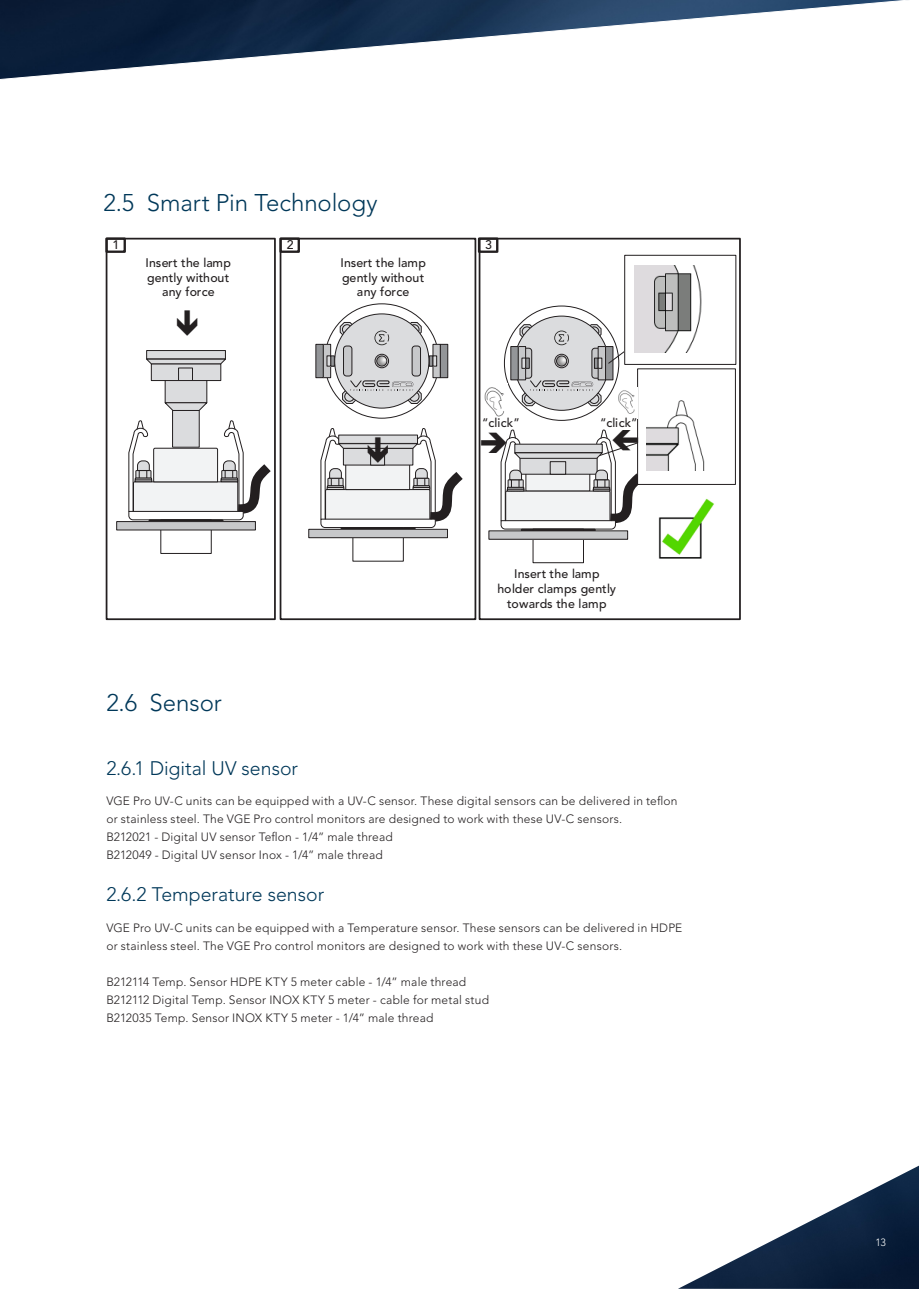
<style>
.page{position:relative;width:919px;height:1289px;background:#fff}
.page>*{position:absolute;margin:0;border:0;box-sizing:border-box;transform-origin:0 0}
.t1{font:300 24px "Avenir LT Std";letter-spacing:-.005em;color:#003859}
.t2{font:300 19.5px "Avenir LT Std";color:#003859}
.t3{font:500 12.3px/14.9px "Avenir LT Std";letter-spacing:.01em;color:#231f20;text-align:center}
.t4{font:300 12px/18px "Avenir LT Std";letter-spacing:.015em;color:#231f20}
.t5{font:300 10.5px "Avenir LT Std";color:#fff}
</style>
<div class="page">
<img style="left:679px;top:1166px;width:239px;height:122px">
<svg style="left:0;top:0;width:908px;height:587px"></svg>
<div style="left:479px;top:239px;width:261px;height:380px;background:#fff"></div>
<div style="left:478px;top:238px;width:262px;height:382px;border:2px solid #231f20"></div>
<svg style="left:504px;top:306px;width:114px;height:114px"></svg>
<svg style="left:588px;top:324px;width:13px;height:14px"></svg>
<div style="left:589px;top:326px;width:10px;height:10px;border:1px solid #231f20;border-radius:50%"></div>
<svg style="left:519px;top:324px;width:15px;height:15px"></svg>
<svg style="left:522px;top:327px;width:9px;height:9px"></svg>
<div style="left:522px;top:326px;width:10px;height:10px;border:1px solid #231f20;border-radius:50%"></div>
<div style="left:514px;top:316px;width:94px;height:94px;background:#dbdcde;border-radius:50%"></div>
<svg style="left:523px;top:348px;width:8px;height:30px"></svg>
<div style="left:523px;top:348px;width:9px;height:30px;border:1px solid #231f20;border-radius:3px"></div>
<div style="left:592px;top:348px;width:8px;height:30px;background:#c7c8ca;border-radius:3px"></div>
<div style="left:591px;top:348px;width:9px;height:30px;border:1px solid #231f20;border-radius:3px"></div>
<svg style="left:599px;top:348px;width:4px;height:30px"></svg>
<div style="left:597px;top:346px;width:8px;height:34px;border:1px solid #231f20"></div>
<div style="left:594px;top:358px;width:4px;height:10px;border:1px solid #231f20"></div>
<div style="left:597px;top:358px;width:5px;height:10px;border:1px solid #231f20"></div>
<div style="left:605px;top:346px;width:8px;height:34px;background:#939598"></div>
<div style="left:605px;top:346px;width:8px;height:34px;border:1px solid #231f20"></div>
<div style="left:518px;top:346px;width:7px;height:34px;background:#c7c8ca"></div>
<div style="left:518px;top:346px;width:8px;height:34px;border:1px solid #231f20"></div>
<div style="left:521px;top:358px;width:5px;height:10px;border:1px solid #231f20"></div>
<svg style="left:510px;top:346px;width:8px;height:34px"></svg>
<div style="left:532px;top:529px;width:51px;height:34px;border:1px solid #231f20"></div>
<div style="left:521px;top:529px;width:74px;height:2px;border:1px solid #231f20"></div>
<div style="left:489px;top:531px;width:138px;height:8px;background:#c7c8ca"></div>
<img style="left:658px;top:498px;width:56px;height:61px">
<svg style="left:608px;top:329px;width:16px;height:35px"></svg>
<div style="left:624px;top:255px;width:112px;height:110px;border:1px solid #231f20"></div>
<img style="left:635px;top:265px;width:67px;height:87px">
<img style="left:667px;top:400px;width:38px;height:71px">
<div style="left:280px;top:239px;width:195px;height:380px;background:#fff"></div>
<div style="left:279px;top:238px;width:197px;height:382px;border:2px solid #231f20"></div>
<svg style="left:324px;top:304px;width:115px;height:114px"></svg>
<div style="left:323px;top:344px;width:7px;height:33px;background:#c7c8ca"></div>
<div style="left:323px;top:344px;width:8px;height:34px;border:1px solid #231f20"></div>
<div style="left:326px;top:355px;width:5px;height:11px;border:1px solid #231f20"></div>
<div style="left:316px;top:344px;width:7px;height:33px;background:#939598"></div>
<svg style="left:433px;top:344px;width:7px;height:33px"></svg>
<div style="left:429px;top:355px;width:4px;height:11px;border:1px solid #231f20"></div>
<div style="left:432px;top:355px;width:5px;height:11px;border:1px solid #231f20"></div>
<div style="left:440px;top:344px;width:8px;height:33px;background:#939598"></div>
<div style="left:440px;top:344px;width:8px;height:34px;border:1px solid #231f20"></div>
<svg style="left:407px;top:321px;width:15px;height:15px"></svg>
<div style="left:409px;top:324px;width:10px;height:10px;border:1px solid #231f20;border-radius:50%"></div>
<svg style="left:339px;top:321px;width:15px;height:16px"></svg>
<svg style="left:342px;top:325px;width:10px;height:9px"></svg>
<div style="left:342px;top:324px;width:10px;height:10px;border:1px solid #231f20;border-radius:50%"></div>
<div style="left:334px;top:314px;width:95px;height:94px;background:#dbdcde;border-radius:50%"></div>
<div style="left:343px;top:346px;width:9px;height:30px;background:#c7c8ca;border-radius:3px"></div>
<div style="left:343px;top:346px;width:9px;height:30px;border:1px solid #231f20;border-radius:3px"></div>
<div style="left:412px;top:346px;width:8px;height:30px;background:#c7c8ca;border-radius:3px"></div>
<div style="left:412px;top:346px;width:9px;height:30px;border:1px solid #231f20;border-radius:3px"></div>
<div style="left:341px;top:527px;width:74px;height:2px;border:1px solid #231f20"></div>
<div style="left:309px;top:529px;width:138px;height:8px;background:#c7c8ca"></div>
<div style="left:308px;top:529px;width:140px;height:9px;border:1px solid #231f20"></div>
<div style="left:106px;top:239px;width:169px;height:380px;background:#fff"></div>
<div style="left:106px;top:238px;width:170px;height:382px;border:2px solid #231f20"></div>
<div style="left:149px;top:519px;width:74px;height:3px;border:1px solid #231f20"></div>
<div style="left:117px;top:521px;width:138px;height:9px;background:#c7c8ca"></div>
<div style="left:116px;top:521px;width:140px;height:9px;border:1px solid #231f20"></div>
<svg style="left:128px;top:420px;width:153px;height:100px"></svg>
<div style="left:147px;top:350px;width:78px;height:9px;background:#dbdcde"></div>
<div style="left:146px;top:350px;width:80px;height:9px;border:1px solid #231f20"></div>
<div style="left:151px;top:364px;width:70px;height:16px;background:#dbdcde"></div>
<div style="left:151px;top:363px;width:70px;height:18px;border:1px solid #231f20"></div>
<div style="left:178px;top:368px;width:15px;height:13px;border:1px solid #231f20"></div>
<svg style="left:146px;top:358px;width:80px;height:6px"></svg>
<div style="left:165px;top:380px;width:42px;height:23px;background:#dbdcde"></div>
<div style="left:165px;top:380px;width:42px;height:23px;border:1px solid #231f20"></div>
<div style="left:172px;top:410px;width:27px;height:37px;background:#dbdcde"></div>
<div style="left:172px;top:410px;width:27px;height:37px;border:1px solid #231f20"></div>
<svg style="left:164px;top:401px;width:44px;height:10px"></svg>
<div style="left:105px;top:237px;width:21px;height:16px;border:2px solid #231f20"></div>
<div style="left:279px;top:237px;width:21px;height:16px;border:2px solid #231f20"></div>
<div style="left:478px;top:237px;width:20px;height:16px;border:2px solid #231f20"></div>
<img style="left:484px;top:387px;width:20px;height:30px">
<img style="left:618px;top:390px;width:17px;height:24px">
<svg style="left:342px;top:380px;width:80px;height:24px"></svg>
<svg style="left:374px;top:330px;width:15px;height:15px"></svg>
<svg style="left:521px;top:380px;width:80px;height:26px"></svg>
<svg style="left:554px;top:330px;width:15px;height:15px"></svg>
<div style="left:375px;top:354px;width:14px;height:14px;border:1px solid #231f20;border-radius:50%"></div>
<svg style="left:377px;top:356px;width:10px;height:10px"></svg>
<div style="left:376px;top:356px;width:11px;height:10px;border:1px solid #231f20;border-radius:50%"></div>
<div style="left:554px;top:354px;width:14px;height:14px;border:1px solid #231f20;border-radius:50%"></div>
<svg style="left:556px;top:356px;width:10px;height:10px"></svg>
<div style="left:556px;top:356px;width:11px;height:10px;border:1px solid #231f20;border-radius:50%"></div>
<svg style="left:320px;top:428px;width:143px;height:100px"></svg>
<svg style="left:500px;top:426px;width:187px;height:103px"></svg>
<h1 class="t1" style="left:104px;top:189px;width:275px">2.5 Smart Pin Technology</h1>
<p class="t3" style="left:112px;top:238px;width:8px">1</p>
<p class="t3" style="left:287px;top:238px;width:8px">2</p>
<p class="t3" style="left:485px;top:238px;width:8px">3</p>
<p class="t3" style="left:145px;top:255px;width:87px">Insert the lamp gently without any force</p>
<h1 class="t1" style="left:106px;top:688px;width:117px">2.6 Sensor</h1>
<p class="t3" style="left:340px;top:255px;width:87px">Insert the lamp gently without any force</p>
<p class="t3" style="left:482px;top:416px;width:39px">“click”</p>
<p class="t3" style="left:600px;top:416px;width:39px">“click”</p>
<p class="t3" style="left:497px;top:566px;width:120px">Insert the lamp holder clamps gently towards the lamp</p>
<h2 class="t2" style="left:106px;top:756px;width:193px">2.6.1 Digital UV sensor</h2>
<p class="t4" style="left:106px;top:792px;width:572px">VGE Pro UV-C units can be equipped with a UV-C sensor. These digital sensors can be delivered in teflon or stainless steel. The VGE Pro control monitors are designed to work with these UV-C sensors.<br>B212021 - Digital UV sensor Teflon - 1/4” male thread<br>B212049 - Digital UV sensor Inox - 1/4” male thread</p>
<h2 class="t2" style="left:106px;top:883px;width:219px">2.6.2 Temperature sensor</h2>
<p class="t4" style="left:106px;top:919px;width:577px">VGE Pro UV-C units can be equipped with a Temperature sensor. These sensors can be delivered in HDPE or stainless steel. The VGE Pro control monitors are designed to work with these UV-C sensors.</p>
<p class="t4" style="left:106px;top:973px;width:384px">B212114 Temp. Sensor HDPE KTY 5 meter cable - 1/4” male thread<br>B212112 Digital Temp. Sensor INOX KTY 5 meter - cable for metal stud<br>B212035 Temp. Sensor INOX KTY 5 meter - 1/4” male thread</p>
<p class="t5" style="left:875px;top:1236px;width:12px">13</p>
</div>
